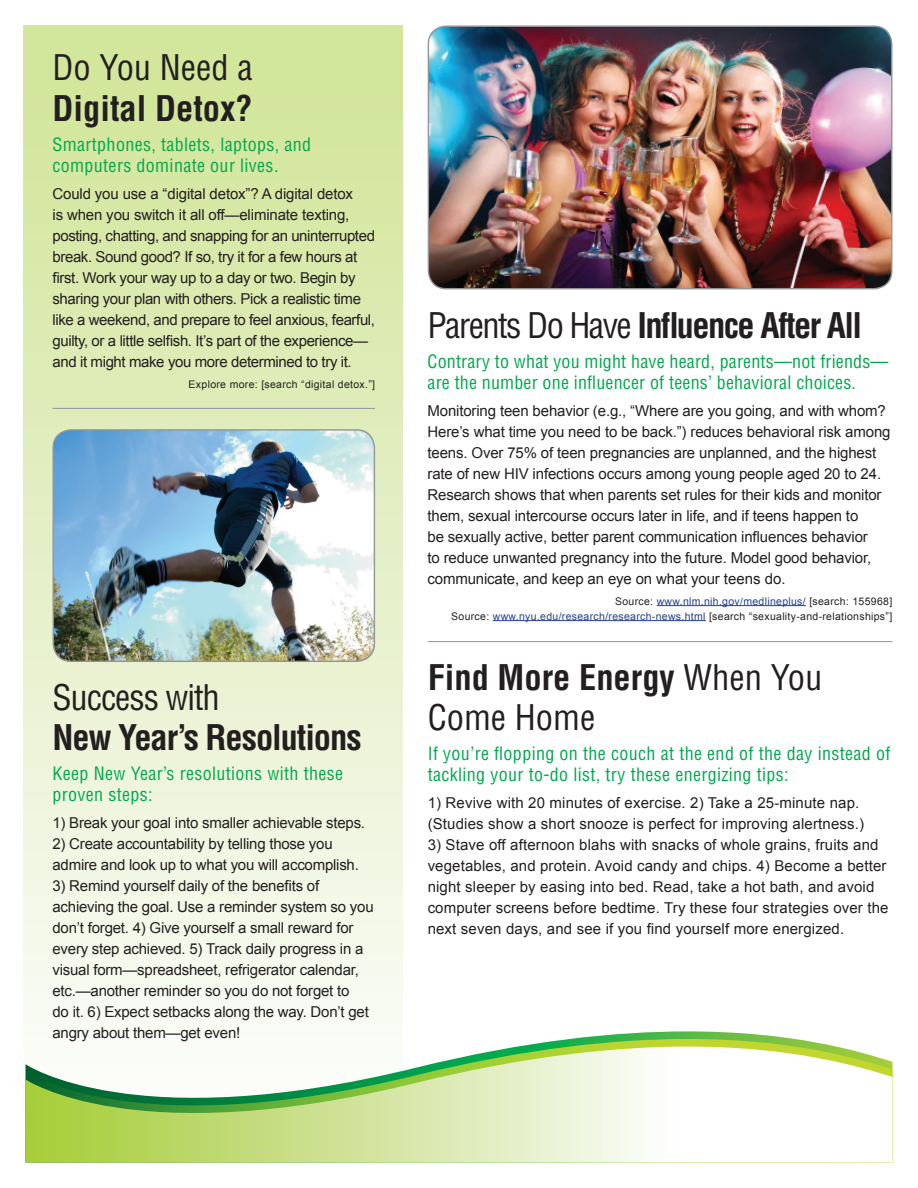
<style>
.page{position:relative;width:918px;height:1188px;background:#fff}
.page>*{position:absolute;margin:0;border:0;box-sizing:border-box;transform-origin:0 0}
.t1{font:700 condensed 34.5px "Helvetica";letter-spacing:-.03em;color:#231f20}
.t2{font:condensed 34.5px/40.5px "Helvetica";color:#231f20}
.t3{font:700 condensed 34.5px "Helvetica";color:#231f20}
.t4{font:condensed 34.5px "Helvetica";letter-spacing:-.03em;color:#231f20}
.t5{font:condensed 18px/21px "Helvetica";letter-spacing:.02em;color:#00a94e}
.t6{font:15px/21px "Arial";letter-spacing:-.01em;color:#231f20}
.t7{font:15px/21px "Arial";letter-spacing:.01em;color:#231f20}
.t8{font:10.5px/15px "Arial";letter-spacing:.03em;color:#253f8e;text-align:right}
.t9{font:10.5px "Arial";letter-spacing:.03em;color:#231f20}
.s1{font-weight:400}
.s2{color:#231f20}
.s3{font-weight:700}
</style>
<div class="page">
<svg style="left:24px;top:25px;width:378px;height:1137px;background:#e3efc4"></svg>
<svg style="left:26px;top:1031px;width:768px;height:8px"></svg>
<svg style="left:26px;top:1039px;width:812px;height:8px"></svg>
<svg style="left:26px;top:1047px;width:866px;height:115px"></svg>
<hr style="left:52px;top:408px;width:323px;height:1px;background:#939598">
<hr style="left:428px;top:641px;width:464px;height:1px;background:#939598">
<hr style="left:657px;top:605px;width:149px;height:1px;background:#253f8e">
<hr style="left:493px;top:620px;width:213px;height:1px;background:#253f8e">
<img style="left:53px;top:430px;width:321px;height:231px">
<div style="left:53px;top:429px;width:322px;height:233px;border:1px solid #939598;border-radius:18px"></div>
<img style="left:428px;top:27px;width:464px;height:262px">
<div style="left:428px;top:25px;width:465px;height:264px;border:1px solid #939598;border-radius:18px"></div>
<h1 class="t2" style="left:52px;top:47px;width:202px">Do You Need a</h1>
<h1 class="t3" style="left:52px;top:86px;width:202px">Digital Detox?</h1>
<p class="t5" style="left:52px;top:133px;width:260px">Smartphones, tablets, laptops, and computers dominate our lives.</p>
<p class="t6" style="left:52px;top:183px;width:324px">Could you use a “digital detox”? A digital detox<br>is when you switch it all off—eliminate texting, posting, chatting, and snapping for an uninterrupted break. Sound good? If so, try it for a few hours at first. Work your way up to a day or two. Begin by sharing your plan with others. Pick a realistic time like a weekend, and prepare to feel anxious, fearful, guilty, or a little selfish. It’s part of the experience— and it might make you more determined to try it.</p>
<p class="t9" style="left:189px;top:377px;width:188px">Explore more: [search “digital detox.”]</p>
<h1 class="t4" style="left:52px;top:676px;width:169px">Success with</h1>
<h1 class="t1" style="left:52px;top:716px;width:311px">New Year’s Resolutions</h1>
<p class="t5" style="left:52px;top:763px;width:292px">Keep New Year’s resolutions with these proven steps:</p>
<p class="t6" style="left:52px;top:813px;width:314px">1) Break your goal into smaller achievable steps.</p>
<p class="t6" style="left:52px;top:834px;width:308px">2) Create accountability by telling those you admire and look up to what you will accomplish.</p>
<p class="t6" style="left:52px;top:876px;width:323px">3) Remind yourself daily of the benefits of achieving the goal. Use a reminder system so you don’t forget. 4) Give yourself a small reward for every step achieved. 5) Track daily progress in a visual form—spreadsheet, refrigerator calendar, etc.—another reminder so you do not forget to<br>do it. 6) Expect setbacks along the way. Don’t get angry about them—get even!</p>
<h1 class="t1" style="left:428px;top:303px;width:436px"><span class="s1">Parents Do Have</span> Influence After All</h1>
<p class="t5" style="left:428px;top:350px;width:463px">Contrary to what you might have heard, parents—not friends— are the number one influencer of teens’ behavioral choices.</p>
<p class="t6" style="left:428px;top:400px;width:465px">Monitoring teen behavior (e.g., “Where are you going, and with whom?<br>Here’s what time you need to be back.”) reduces behavioral risk among teens. Over 75% of teen pregnancies are unplanned, and the highest rate of new HIV infections occurs among young people aged 20 to 24.<br>Research shows that when parents set rules for their kids and monitor them, sexual intercourse occurs later in life, and if teens happen to<br>be sexually active, better parent communication influences behavior<br>to reduce unwanted pregnancy into the future. Model good behavior, communicate, and keep an eye on what your teens do.</p>
<p class="t8" style="left:451px;top:593px;width:443px"><span class="s2">Source:</span> www.nlm.nih.gov/medlineplus/ <span class="s2">[search: 155968]<br>Source:</span> www.nyu.edu/research/research-news.html <span class="s2">[search “sexuality-and-relationships”]</span></p>
<h1 class="t2" style="left:428px;top:657px;width:396px"><span class="s3">Find More Energy</span> When You<br>Come Home</h1>
<p class="t5" style="left:428px;top:743px;width:464px">If you’re flopping on the couch at the end of the day instead of tackling your to-do list, try these energizing tips:</p>
<p class="t7" style="left:428px;top:793px;width:438px">1) Revive with 20 minutes of exercise. 2) Take a 25-minute nap. (Studies show a short snooze is perfect for improving alertness.)</p>
<p class="t7" style="left:428px;top:835px;width:462px">3) Stave off afternoon blahs with snacks of whole grains, fruits and vegetables, and protein. Avoid candy and chips. 4) Become a better night sleeper by easing into bed. Read, take a hot bath, and avoid computer screens before bedtime. Try these four strategies over the next seven days, and see if you find yourself more energized.</p>
</div>
